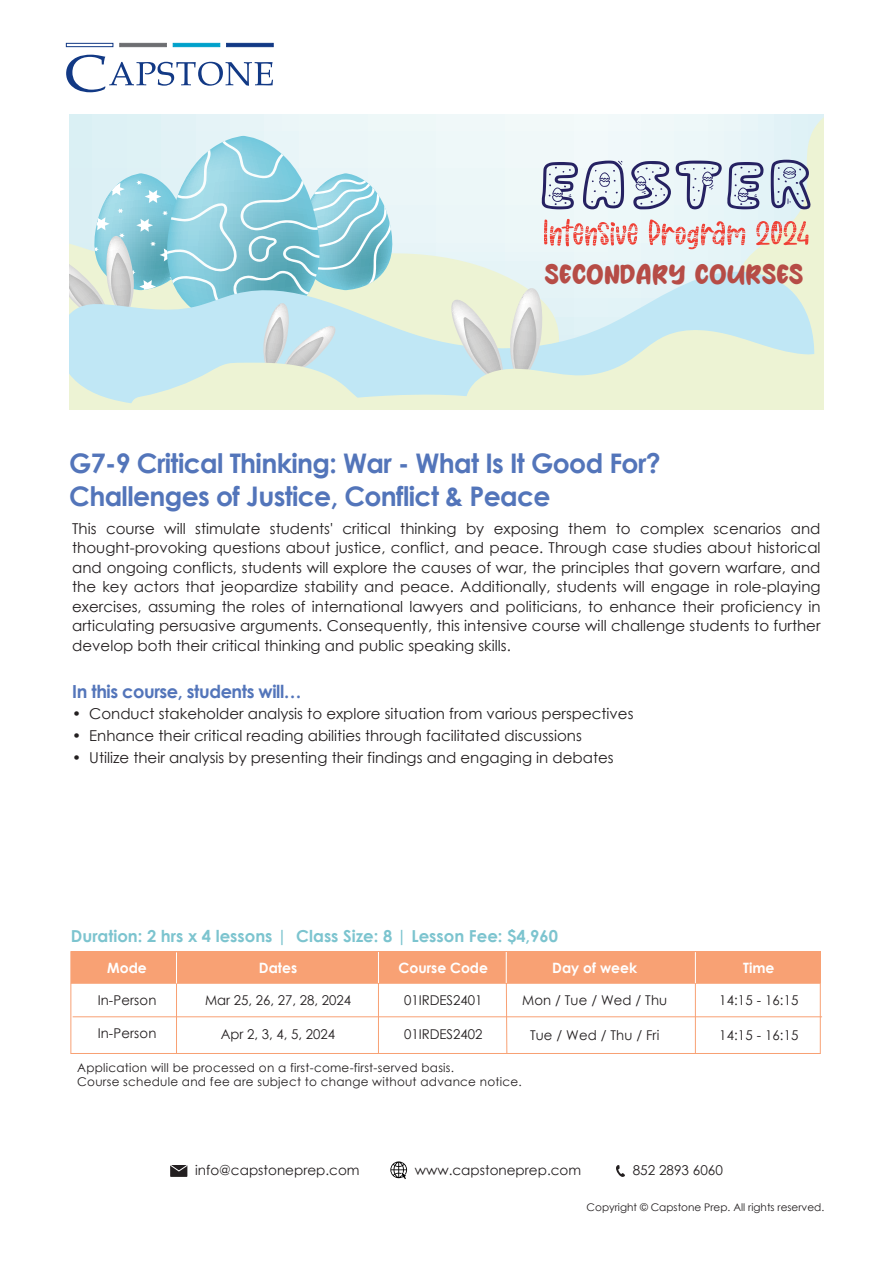
<style>
.page{position:relative;width:893px;height:1263px;background:#fff}
.page>*{position:absolute;margin:0;border:0;box-sizing:border-box;transform-origin:0 0}
.t1{font:700 27px/32.4px "Century Gothic";letter-spacing:-.025em;color:#5375ba}
.t2{font:25.5px "Coffee Extra";color:#b64c46;scale:1.05 1}
.t3{font:700 18px "Century Gothic";letter-spacing:-.025em;color:#5375ba}
.t4{font:700 16.5px "Century Gothic";color:#7cc4cf}
.t5{font:15px/19.5px "Century Gothic";color:#231f20;text-align:justify}
.t6{font:700 14.25px "Century Gothic";color:#fff}
.t7{font:13.5px "Century Gothic";color:#231f20}
.t8{font:12px/14.4px "Century Gothic";letter-spacing:.02em;color:#231f20}
.t9{font:10.5px "Century Gothic";color:#231f20}
</style>
<div class="page">
<svg style="left:616px;top:1165px;width:9px;height:12px"></svg>
<div style="left:170px;top:1165px;width:17px;height:12px;background:#231f20"></div>
<svg style="left:170px;top:1165px;width:18px;height:7px"></svg>
<svg style="left:390px;top:1161px;width:17px;height:18px"></svg>
<div style="left:71px;top:952px;width:749px;height:31px;background:#f8a174"></div>
<div style="left:70px;top:951px;width:751px;height:103px;border:1px solid #f8a174"></div>
<hr style="left:71px;top:983px;width:749px;height:1px;background:#f8a174">
<hr style="left:378px;top:952px;width:1px;height:102px;background:#f8a174">
<hr style="left:695px;top:975px;width:1px;height:79px;background:#f8a174">
<hr style="left:73px;top:1016px;width:749px;height:1px;background:#f8a174">
<svg style="left:505px;top:974px;width:3px;height:80px"></svg>
<hr style="left:176px;top:953px;width:1px;height:101px;background:#f8a174">
<hr style="left:176px;top:952px;width:1px;height:31px;background:#fff">
<hr style="left:378px;top:952px;width:1px;height:31px;background:#fff">
<hr style="left:506px;top:952px;width:1px;height:31px;background:#fff">
<hr style="left:695px;top:952px;width:1px;height:31px;background:#fff">
<svg style="left:66px;top:43px;width:47px;height:4px"></svg>
<svg style="left:66px;top:55px;width:207px;height:37px"></svg>
<hr style="left:120px;top:43px;width:47px;height:4px;background:#6d6e71">
<div style="left:173px;top:43px;width:47px;height:4px;background:#00a1cb;border:1px solid #00a1cb"></div>
<div style="left:226px;top:43px;width:47px;height:4px;background:#123985;border:1px solid #123985"></div>
<svg style="left:69px;top:115px;width:382px;height:121px;background:#e8f5f7"></svg>
<svg style="left:393px;top:236px;width:58px;height:34px;background:#eaf3e7"></svg>
<svg style="left:393px;top:270px;width:58px;height:139px;background:#d9ede1"></svg>
<svg style="left:69px;top:136px;width:324px;height:273px;background:#b9dfe4"></svg>
<svg style="left:451px;top:115px;width:373px;height:294px;background:#dde7e3"></svg>
<h2 class="t2" style="left:544px;top:263px;width:248px">SECONDARY COURSES</h2>
<h1 class="t1" style="left:69px;top:446px;width:593px">G7-9 Critical Thinking: War - What Is It Good For?<br>Challenges of Justice, Conflict &amp; Peace</h1>
<p class="t5" style="left:72px;top:518px;width:750px">This course will stimulate students' critical thinking by exposing them to complex scenarios and thought-provoking questions about justice, conflict, and peace. Through case studies about historical and ongoing conflicts, students will explore the causes of war, the principles that govern warfare, and the key actors that jeopardize stability and peace. Additionally, students will engage in role-playing exercises, assuming the roles of international lawyers and politicians, to enhance their proficiency in articulating persuasive arguments. Consequently, this intensive course will challenge students to further develop both their critical thinking and public speaking skills.</p>
<p class="t3" style="left:72px;top:678px;width:231px">In this course, students will…</p>
<p class="t5" style="left:72px;top:704px;width:563px">• Conduct stakeholder analysis to explore situation from various perspectives</p>
<p class="t5" style="left:72px;top:726px;width:511px">• Enhance their critical reading abilities through facilitated discussions</p>
<p class="t5" style="left:72px;top:747px;width:543px">• Utilize their analysis by presenting their findings and engaging in debates</p>
<p class="t4" style="left:71px;top:923px;width:489px">Duration: 2 hrs x 4 lessons | Class Size: 8 | Lesson Fee: $4,960</p>
<p class="t6" style="left:107px;top:957px;width:41px">Mode</p>
<p class="t7" style="left:98px;top:991px;width:60px">In-Person</p>
<p class="t7" style="left:98px;top:1024px;width:60px">In-Person</p>
<p class="t6" style="left:552px;top:957px;width:86px">Day of week</p>
<p class="t7" style="left:522px;top:991px;width:147px">Mon / Tue / Wed / Thu</p>
<p class="t7" style="left:530px;top:1025px;width:131px">Tue / Wed / Thu / Fri</p>
<p class="t6" style="left:399px;top:957px;width:91px">Course Code</p>
<p class="t7" style="left:404px;top:990px;width:80px">01IRDES2401</p>
<p class="t7" style="left:404px;top:1025px;width:80px">01IRDES2402</p>
<p class="t6" style="left:259px;top:957px;width:40px">Dates</p>
<p class="t7" style="left:205px;top:990px;width:147px">Mar 25, 26, 27, 28, 2024</p>
<p class="t7" style="left:221px;top:1025px;width:116px">Apr 2, 3, 4, 5, 2024</p>
<p class="t8" style="left:77px;top:1060px;width:446px">Application will be processed on a first-come-first-served basis.<br>Course schedule and fee are subject to change without advance notice.</p>
<p class="t6" style="left:743px;top:957px;width:33px">Time</p>
<p class="t7" style="left:719px;top:991px;width:81px">14:15 - 16:15</p>
<p class="t7" style="left:719px;top:1025px;width:81px">14:15 - 16:15</p>
<p class="t7" style="left:195px;top:1160px;width:166px">info@capstoneprep.com</p>
<p class="t7" style="left:415px;top:1160px;width:168px">www.capstoneprep.com</p>
<p class="t7" style="left:633px;top:1160px;width:92px">852 2893 6060</p>
<p class="t9" style="left:587px;top:1200px;width:239px">Copyright © Capstone Prep. All rights reserved.</p>
</div>
